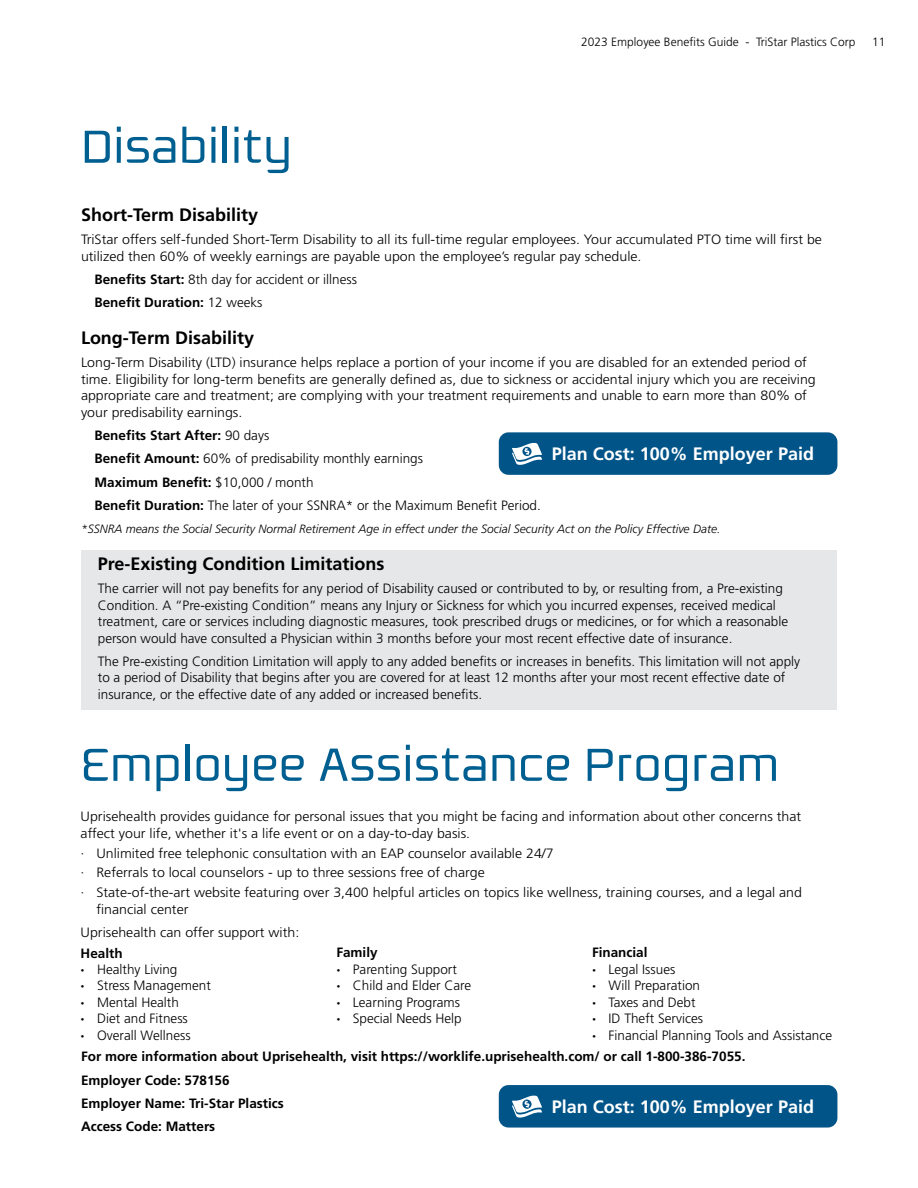
<style>
.page{position:relative;width:918px;height:1188px;background:#fff}
.page>*{position:absolute;margin:0;border:0;box-sizing:border-box;transform-origin:0 0}
.t1{font:51.6px "Resea";color:#005f91}
.t2{font:700 18px "Frutiger LT Std";color:#000}
.t3{font:700 18px "Frutiger LT Std";color:#fff}
.t4{font:300 13.5px/16.5px "Frutiger LT Std";color:#000}
.t5{font:300 13.5px/16.5px "Frutiger LT Std";color:#000;scale:1.05 1}
.t6{font:700 13.5px/23.2px "Frutiger LT Std";color:#000}
.t7{font:italic 300 12px "Frutiger LT Std";color:#000}
.t8{font:300 12px "Frutiger LT Std";color:#000}
.s1{font-weight:700}
.s2{font-weight:900}
</style>
<div class="page">
<div style="left:81px;top:550px;width:756px;height:160px;background:#e6e7e8"></div>
<div style="left:499px;top:432px;width:338px;height:43px;background:#005488;border-radius:10px"></div>
<svg style="left:512px;top:443px;width:30px;height:22px"></svg>
<div style="left:499px;top:1085px;width:338px;height:43px;background:#005488;border-radius:10px"></div>
<svg style="left:512px;top:1096px;width:30px;height:22px"></svg>
<h1 class="t1" style="left:81px;top:119px;width:213px">Disability</h1>
<p class="t8" style="left:581px;top:35px;width:276px">2023 Employee Benefits Guide - TriStar Plastics Corp</p>
<p class="t8" style="left:872px;top:35px;width:15px">11</p>
<h2 class="t2" style="left:81px;top:204px;width:179px">Short-Term Disability</h2>
<p class="t5" style="left:81px;top:232px;width:707px">TriStar offers self-funded Short-Term Disability to all its full-time regular employees. Your accumulated PTO time will first be utilized then 60% of weekly earnings are payable upon the employee’s regular pay schedule.</p>
<p class="t4" style="left:94px;top:268px;width:264px;line-height:23.2px"><span class="s1">Benefits Start:</span> 8th day for accident or illness<br><span class="s1">Benefit Duration:</span> 12 weeks</p>
<h2 class="t2" style="left:81px;top:327px;width:175px">Long-Term Disability</h2>
<p class="t5" style="left:81px;top:355px;width:701px">Long-Term Disability (LTD) insurance helps replace a portion of your income if you are disabled for an extended period of time. Eligibility for long-term benefits are generally defined as, due to sickness or accidental injury which you are receiving appropriate care and treatment; are complying with your treatment requirements and unable to earn more than 80% of your predisability earnings.</p>
<p class="t4" style="left:94px;top:424px;width:448px;line-height:23.2px"><span class="s1">Benefits Start After:</span> 90 days<br><span class="s1">Benefit Amount:</span> 60% of predisability monthly earnings<br><span class="s1">Maximum Benefit:</span> $10,000 / month<br><span class="s1">Benefit Duration:</span> The later of your SSNRA* or the Maximum Benefit Period.</p>
<p class="t7" style="left:81px;top:522px;width:641px">*SSNRA means the Social Security Normal Retirement Age in effect under the Social Security Act on the Policy Effective Date.</p>
<h2 class="t2" style="left:98px;top:553px;width:288px">Pre-Existing Condition Limitations</h2>
<p class="t4" style="left:98px;top:580px;width:692px">The carrier will not pay benefits for any period of Disability caused or contributed to by, or resulting from, a Pre-existing Condition. A “Pre-existing Condition” means any Injury or Sickness for which you incurred expenses, received medical treatment, care or services including diagnostic measures, took prescribed drugs or medicines, or for which a reasonable person would have consulted a Physician within 3 months before your most recent effective date of insurance.</p>
<p class="t4" style="left:98px;top:653px;width:704px">The Pre-existing Condition Limitation will apply to any added benefits or increases in benefits. This limitation will not apply to a period of Disability that begins after you are covered for at least 12 months after your most recent effective date of insurance, or the effective date of any added or increased benefits.</p>
<h2 class="t3" style="left:552px;top:443px;width:264px">Plan Cost: 100% Employer Paid</h2>
<h1 class="t1" style="left:81px;top:737px;width:700px">Employee Assistance Program</h1>
<p class="t5" style="left:81px;top:809px;width:688px">Uprisehealth provides guidance for personal issues that you might be facing and information about other concerns that affect your life, whether it's a life event or on a day-to-day basis.</p>
<p class="t5" style="left:81px;top:843px;width:689px;line-height:19.8px">· Unlimited free telephonic consultation with an EAP counselor available 24/7<br>· Referrals to local counselors - up to three sessions free of charge<br>· State-of-the-art website featuring over 3,400 helpful articles on topics like wellness, training courses, and a legal and</p>
<p class="t5" style="left:81px;top:898px;width:210px;line-height:23.2px;text-indent:16px">financial center<br>Uprisehealth can offer support with:</p>
<p class="t4" style="left:81px;top:945px;width:132px"><span class="s1">Health<br></span><span class="s2">·</span> Healthy Living<br><span class="s2">·</span> Stress Management <span class="s2">·</span> Mental Health<br><span class="s2">·</span> Diet and Fitness<br><span class="s2">·</span> Overall Wellness</p>
<p class="t4" style="left:336px;top:945px;width:136px"><span class="s1">Family<br></span><span class="s2">·</span> Parenting Support<br><span class="s2">·</span> Child and Elder Care <span class="s2">·</span> Learning Programs<br><span class="s2">·</span> Special Needs Help</p>
<p class="t4" style="left:592px;top:945px;width:242px"><span class="s1">Financial<br></span><span class="s2">·</span> Legal Issues<br><span class="s2">·</span> Will Preparation<br><span class="s2">·</span> Taxes and Debt<br><span class="s2">·</span> ID Theft Services<br><span class="s2">·</span> Financial Planning Tools and Assistance</p>
<p class="t6" style="left:81px;top:1045px;width:666px">For more information about Uprisehealth, visit https://worklife.uprisehealth.com/ or call 1-800-386-7055.<br>Employer Code: 578156<br>Employer Name: Tri-Star Plastics<br>Access Code: Matters</p>
<h2 class="t3" style="left:552px;top:1096px;width:264px">Plan Cost: 100% Employer Paid</h2>
</div>
